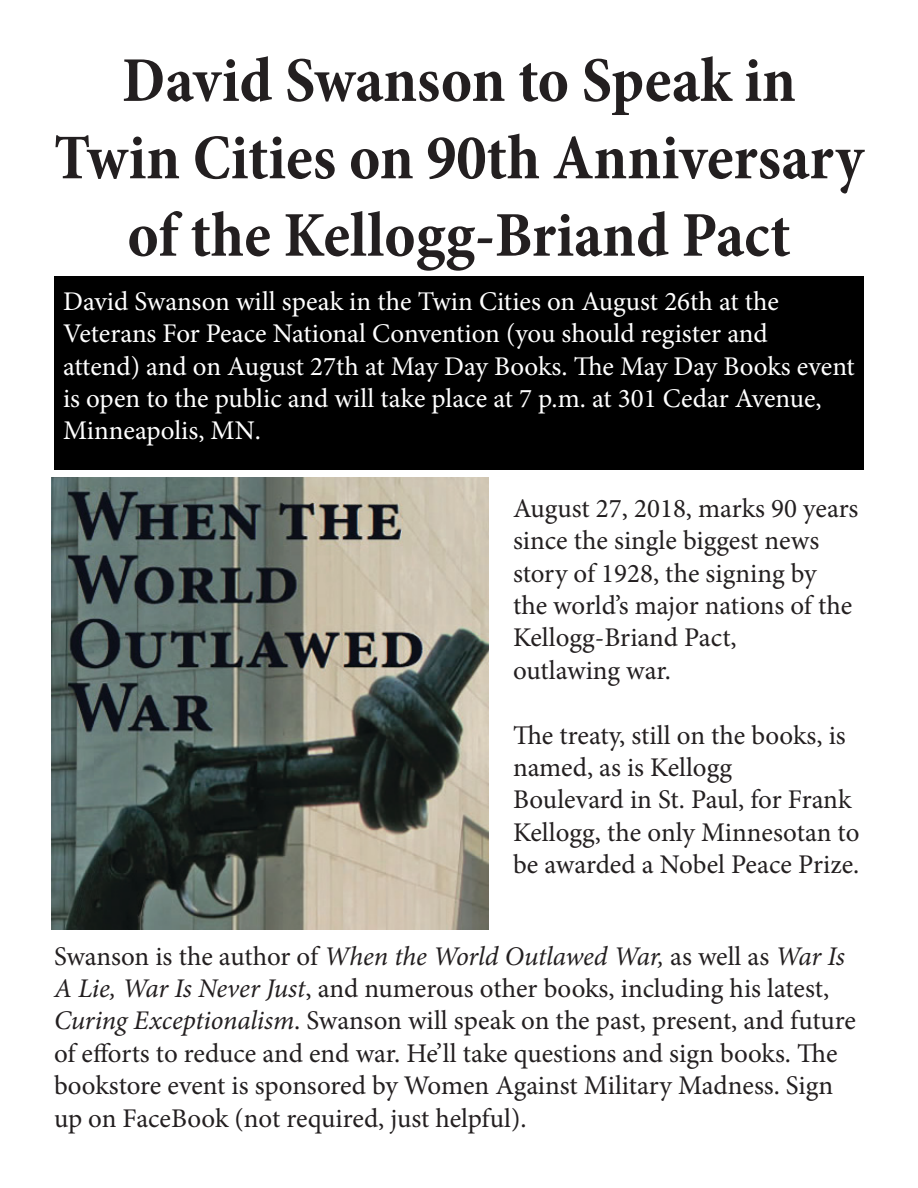
<style>
.page{position:relative;width:918px;height:1188px;background:#fff}
.page>*{position:absolute;margin:0;border:0;box-sizing:border-box;transform-origin:0 0}
.t1{font:700 condensed 64.5px/77.4px "Minion Pro";color:#231f20;text-align:center}
.t2{font:27px/32.4px "Minion Pro";letter-spacing:-.005em;color:#231f20}
.t3{font:27px/32.4px "Minion Pro";color:#fff}
.s1{font-style:italic}
</style>
<div class="page">
<img style="left:52px;top:477px;width:436px;height:452px">
<div style="left:54px;top:277px;width:810px;height:193px;background:#000"></div>
<p class="t1" style="left:54px;top:41px;width:811px">David Swanson to Speak in<br>Twin Cities on 90th Anniversary of the Kellogg-Briand Pact</p>
<p class="t3" style="left:63px;top:285px;width:793px">David Swanson will speak in the Twin Cities on August 26th at the Veterans For Peace National Convention (you should register and<br>attend) and on August 27th at May Day Books. The May Day Books event is open to the public and will take place at 7 p.m. at 301 Cedar Avenue, Minneapolis, MN.</p>
<p class="t2" style="left:513px;top:492px;width:347px">August 27, 2018, marks 90 years since the single biggest news story of 1928, the signing by<br>the world’s major nations of the<br>Kellogg-Briand Pact,<br>outlawing war.</p>
<p class="t2" style="left:513px;top:719px;width:348px">The treaty, still on the books, is named, as is Kellogg<br>Boulevard in St. Paul, for Frank<br>Kellogg, the only Minnesotan to be awarded a Nobel Peace Prize.</p>
<p class="t2" style="left:54px;top:940px;width:803px">Swanson is the author of <span class="s1">When the World Outlawed War,</span> as well as <span class="s1">War Is A Lie, War Is Never Just</span>, and numerous other books, including his latest, <span class="s1">Curing Exceptionalism</span>. Swanson will speak on the past, present, and future of efforts to reduce and end war. He’ll take questions and sign books. The bookstore event is sponsored by Women Against Military Madness. Sign up on FaceBook (not required, just helpful).</p>
</div>
